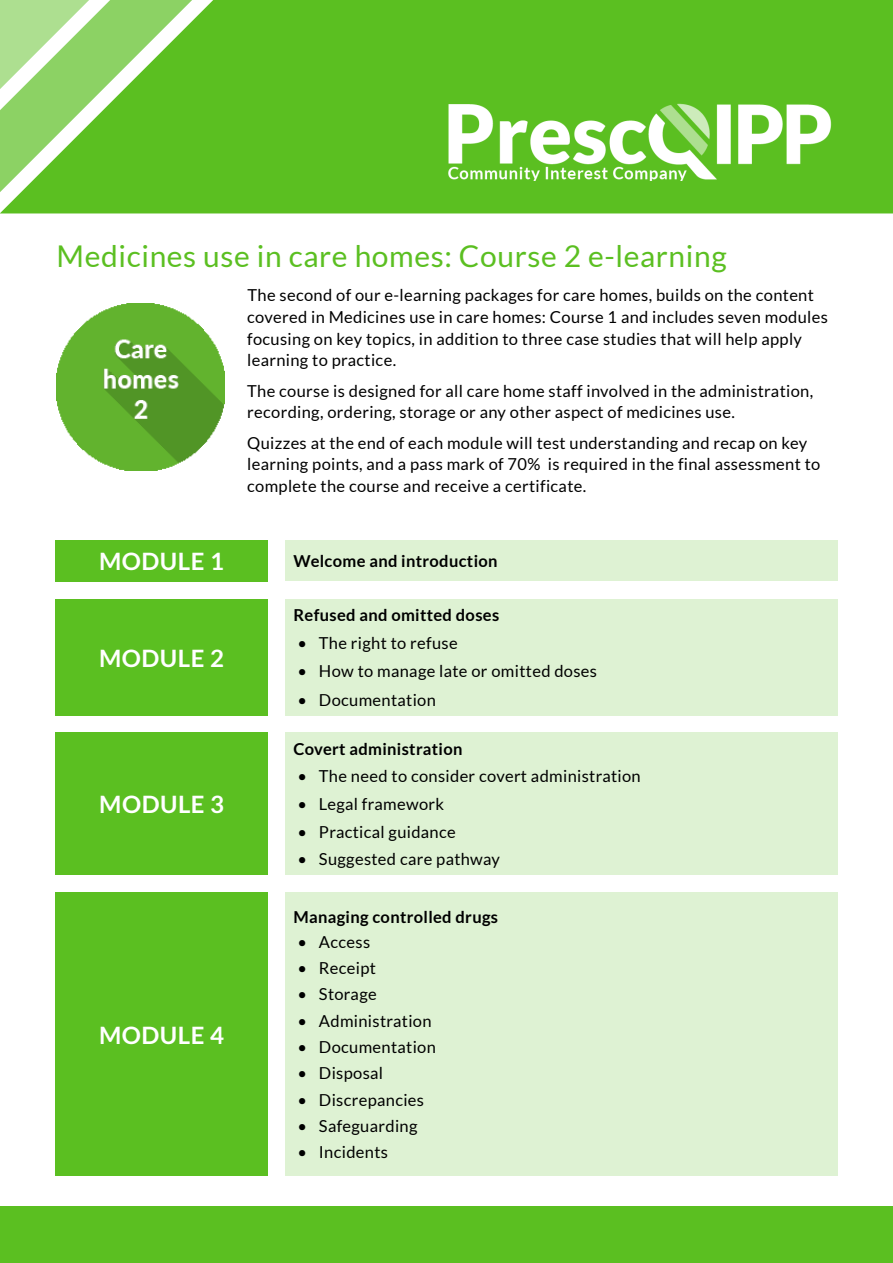
<style>
.page{position:relative;width:893px;height:1263px;background:#fff}
.page>*{position:absolute;margin:0;border:0;box-sizing:border-box;transform-origin:0 0}
.PrescQIPP_Title{font:30px "Lato";letter-spacing:.02em;color:#5bbf21}
.Header_2_white{font:700 24px "Lato";letter-spacing:.02em;color:#fff}
.PrescQIPP_Body{font:16.5px/21.8px "Lato";letter-spacing:.02em;color:#000}
.Flowchart_body{font:700 16.5px "Lato";letter-spacing:.02em;color:#000}
.PrescQIPP_Body-2{font:700 16.5px "Lato";letter-spacing:.02em;color:#000}
</style>
<div class="page">
<div style="left:0;top:0;width:893px;height:213px;background:#5bbf21"></div>
<svg style="left:0;top:0;width:192px;height:192px"></svg>
<div style="left:0;top:1206px;width:893px;height:57px;background:#5bbf21"></div>
<img style="left:446px;top:101px;width:386px;height:79px">
<img style="left:57px;top:303px;width:167px;height:168px">
<div style="left:55px;top:540px;width:213px;height:41px;background:#5bbf21"></div>
<div style="left:285px;top:540px;width:553px;height:41px;background:#def2d3"></div>
<div style="left:55px;top:598px;width:213px;height:117px;background:#5bbf21"></div>
<div style="left:285px;top:598px;width:553px;height:117px;background:#def2d3"></div>
<div style="left:285px;top:892px;width:553px;height:284px;background:#def2d3"></div>
<div style="left:55px;top:892px;width:213px;height:284px;background:#5bbf21"></div>
<div style="left:55px;top:732px;width:213px;height:143px;background:#5bbf21"></div>
<div style="left:285px;top:732px;width:553px;height:143px;background:#def2d3"></div>
<h1 class="PrescQIPP_Title" style="left:57px;top:239px;width:672px">Medicines use in care homes: Course 2 e-learning</h1>
<p class="PrescQIPP_Body" style="left:247px;top:284px;width:582px">The second of our e-learning packages for care homes, builds on the content covered in Medicines use in care homes: Course 1 and includes seven modules focusing on key topics, in addition to three case studies that will help apply learning to practice.</p>
<p class="PrescQIPP_Body" style="left:247px;top:380px;width:567px">The course is designed for all care home staff involved in the administration, recording, ordering, storage or any other aspect of medicines use.</p>
<p class="PrescQIPP_Body" style="left:247px;top:432px;width:575px">Quizzes at the end of each module will test understanding and recap on key learning points, and a pass mark of 70% is required in the final assessment to complete the course and receive a certificate.</p>
<h2 class="Header_2_white" style="left:99px;top:548px;width:126px">MODULE 1</h2>
<p class="PrescQIPP_Body-2" style="left:293px;top:551px;width:206px">Welcome and introduction</p>
<h2 class="Header_2_white" style="left:99px;top:644px;width:126px">MODULE 2</h2>
<h2 class="Header_2_white" style="left:99px;top:791px;width:126px">MODULE 3</h2>
<h2 class="Header_2_white" style="left:99px;top:1021px;width:126px">MODULE 4</h2>
<p class="Flowchart_body" style="left:293px;top:606px;width:207px">Refused and omitted doses</p>
<p class="PrescQIPP_Body" style="left:298px;top:632px;width:162px">• The right to refuse</p>
<p class="PrescQIPP_Body" style="left:298px;top:660px;width:301px">• How to manage late or omitted doses</p>
<p class="PrescQIPP_Body" style="left:298px;top:689px;width:140px">• Documentation</p>
<p class="Flowchart_body" style="left:293px;top:740px;width:170px">Covert administration</p>
<p class="PrescQIPP_Body" style="left:298px;top:765px;width:345px">• The need to consider covert administration</p>
<p class="PrescQIPP_Body" style="left:298px;top:793px;width:148px">• Legal framework</p>
<p class="PrescQIPP_Body" style="left:298px;top:820px;width:160px">• Practical guidance</p>
<p class="PrescQIPP_Body" style="left:298px;top:848px;width:204px">• Suggested care pathway</p>
<p class="Flowchart_body" style="left:293px;top:907px;width:206px">Managing controlled drugs</p>
<p class="PrescQIPP_Body" style="left:298px;top:931px;width:74px">• Access</p>
<p class="PrescQIPP_Body" style="left:298px;top:957px;width:80px">• Receipt</p>
<p class="PrescQIPP_Body" style="left:298px;top:983px;width:81px">• Storage</p>
<p class="PrescQIPP_Body" style="left:298px;top:1010px;width:135px">• Administration</p>
<p class="PrescQIPP_Body" style="left:298px;top:1036px;width:140px">• Documentation</p>
<p class="PrescQIPP_Body" style="left:298px;top:1062px;width:87px">• Disposal</p>
<p class="PrescQIPP_Body" style="left:298px;top:1089px;width:128px">• Discrepancies</p>
<p class="PrescQIPP_Body" style="left:298px;top:1115px;width:121px">• Safeguarding</p>
<p class="PrescQIPP_Body" style="left:298px;top:1141px;width:92px">• Incidents</p>
</div>
